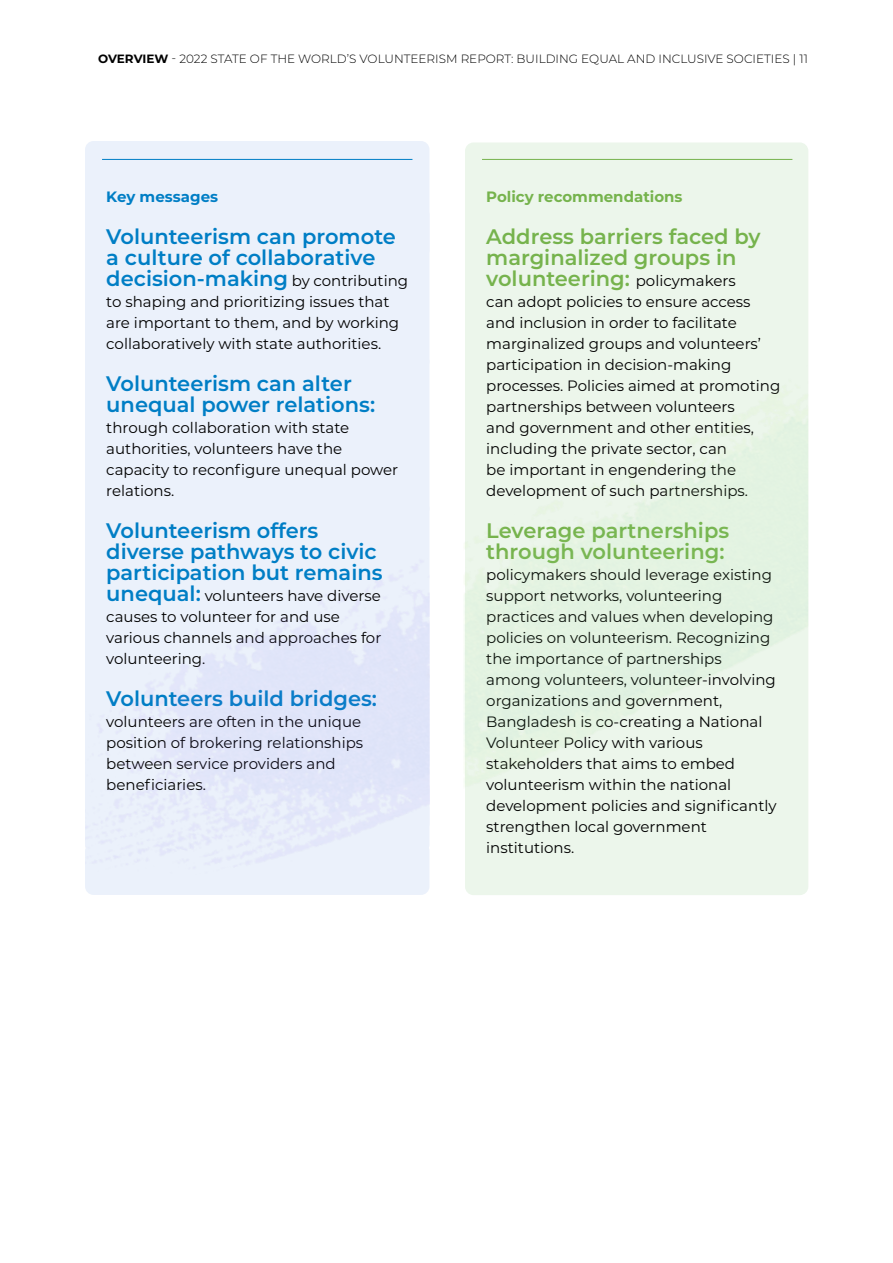
<style>
.page{position:relative;width:893px;height:1263px;background:#fff}
.page>*{position:absolute;margin:0;border:0;box-sizing:border-box;transform-origin:0 0}
.t1{font:600 21px/21px "Montserrat";color:#007ec5}
.t2{font:600 21px/21px "Montserrat";color:#76b34d}
.t3{font:15px/21px "Montserrat";color:#000}
.t4{font:700 15px "Montserrat";color:#76b34d}
.t5{font:700 15px "Montserrat";color:#007ec5}
.t6{font:300 12px "Montserrat";color:#000}
.s1{font-weight:700}
.s2{font-weight:400;font-size:15px;color:#000}
.s3{font-weight:600;font-size:21px;color:#007ec5}
</style>
<div class="page">
<img style="left:464px;top:142px;width:344px;height:753px">
<img style="left:85px;top:141px;width:345px;height:754px">
<p class="t6" style="left:98px;top:50px;width:711px"><span class="s1">OVERVIEW</span> - 2022 STATE OF THE WORLD’S VOLUNTEERISM REPORT: BUILDING EQUAL AND INCLUSIVE SOCIETIES | 11</p>
<p class="t5" style="left:106px;top:186px;width:113px">Key messages</p>
<h1 class="t1" style="left:106px;top:225px;width:303px">Volunteerism can promote a culture of collaborative decision-making <span class="s2">by contributing</span></h1>
<p class="t3" style="left:106px;top:291px;width:294px">to shaping and prioritizing issues that are important to them, and by working collaboratively with state authorities.</p>
<h1 class="t1" style="left:106px;top:372px;width:270px">Volunteerism can alter unequal power relations:</h1>
<p class="t3" style="left:106px;top:417px;width:293px">through collaboration with state authorities, volunteers have the capacity to reconfigure unequal power relations.</p>
<h1 class="t1" style="left:106px;top:519px;width:278px">Volunteerism offers diverse pathways to civic participation but remains</h1>
<p class="t3" style="left:106px;top:585px;width:277px"><span class="s3">unequal:</span> volunteers have diverse causes to volunteer for and use various channels and approaches for volunteering.</p>
<h1 class="t1" style="left:106px;top:687px;width:272px">Volunteers build bridges:</h1>
<p class="t3" style="left:106px;top:711px;width:258px">volunteers are often in the unique position of brokering relationships between service providers and beneficiaries.</p>
<p class="t4" style="left:486px;top:186px;width:198px">Policy recommendations</p>
<h1 class="t2" style="left:486px;top:225px;width:276px">Address barriers faced by marginalized groups in volunteering: <span class="s2">policymakers</span></h1>
<p class="t3" style="left:486px;top:291px;width:295px">can adopt policies to ensure access and inclusion in order to facilitate marginalized groups and volunteers’ participation in decision-making processes. Policies aimed at promoting partnerships between volunteers<br>and government and other entities, including the private sector, can<br>be important in engendering the development of such partnerships.</p>
<h1 class="t2" style="left:486px;top:519px;width:244px">Leverage partnerships through volunteering:</h1>
<p class="t3" style="left:486px;top:564px;width:292px">policymakers should leverage existing support networks, volunteering practices and values when developing policies on volunteerism. Recognizing the importance of partnerships among volunteers, volunteer-involving organizations and government, Bangladesh is co-creating a National Volunteer Policy with various stakeholders that aims to embed volunteerism within the national development policies and significantly strengthen local government institutions.</p>
</div>
